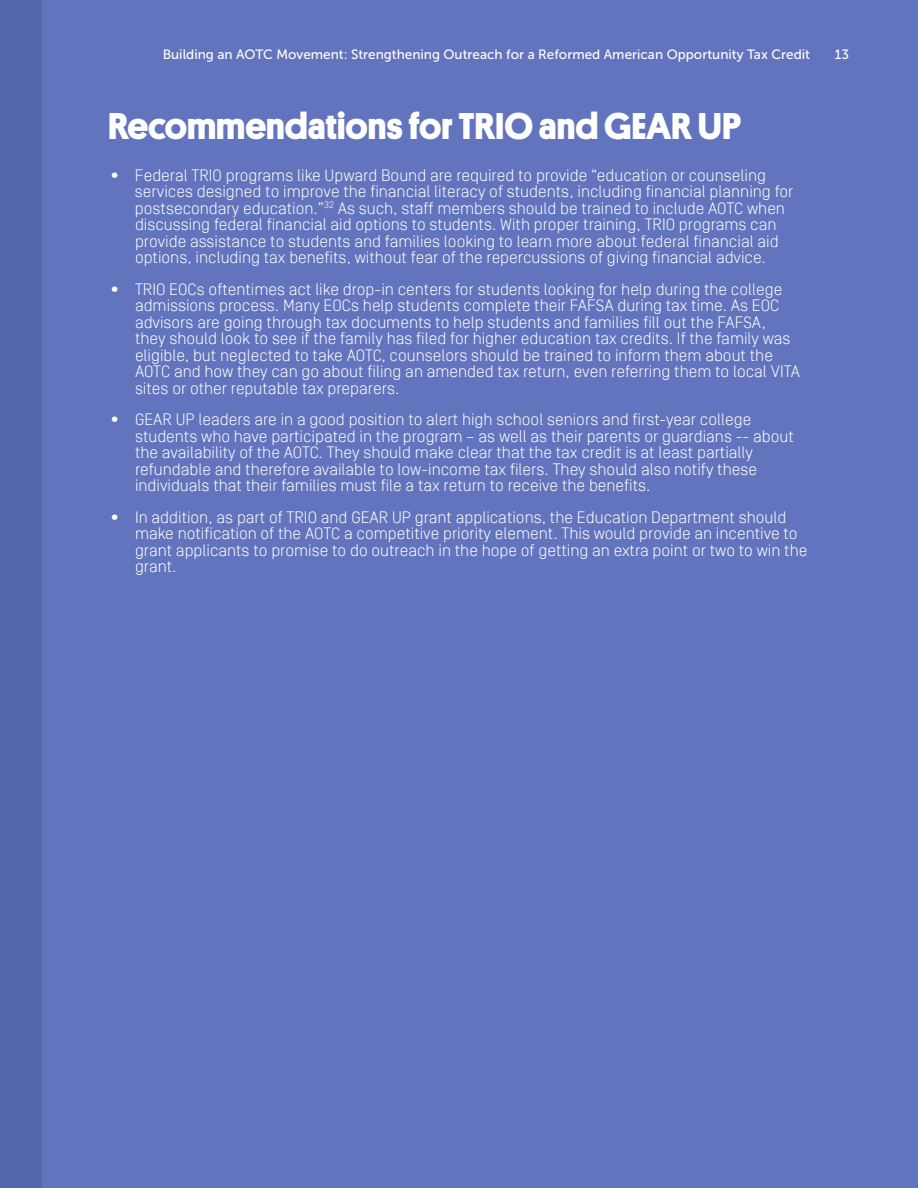
<style>
.page{position:relative;width:918px;height:1188px;background:#fff}
.page>*{position:absolute;margin:0;border:0;box-sizing:border-box;transform-origin:0 0}
.t1{font:700 37.5px "Platform";color:#fff}
.t2{font:300 16.5px/16.5px "Simplon BP";color:#fff}
.t3{font:13.5px "Museo Sans 500";color:#fff}
</style>
<div class="page">
<div style="left:41px;top:0;width:877px;height:1188px;background:#6274bd"></div>
<div style="left:0;top:0;width:41px;height:1188px;background:#5467ae"></div>
<p class="t3" style="left:163px;top:47px;width:649px">Building an AOTC Movement: Strengthening Outreach for a Reformed American Opportunity Tax Credit</p>
<p class="t3" style="left:835px;top:47px;width:16px">13</p>
<h1 class="t1" style="left:108px;top:99px;width:634px">Recommendations for TRIO and GEAR UP</h1>
<p class="t2" style="left:135px;top:167px;width:660px;text-indent:-27px">• Federal TRIO programs like Upward Bound are required to provide “education or counseling services designed to improve the financial literacy of students, including financial planning for postsecondary education.”<sup>32</sup> As such, staff members should be trained to include AOTC when discussing federal financial aid options to students. With proper training, TRIO programs can provide assistance to students and families looking to learn more about federal financial aid options, including tax benefits, without fear of the repercussions of giving financial advice.</p>
<p class="t2" style="left:135px;top:281px;width:666px;text-indent:-27px">• TRIO EOCs oftentimes act like drop-in centers for students looking for help during the college admissions process. Many EOCs help students complete their FAFSA during tax time. As EOC advisors are going through tax documents to help students and families fill out the FAFSA, they should look to see if the family has filed for higher education tax credits. If the family was eligible, but neglected to take AOTC, counselors should be trained to inform them about the AOTC and how they can go about filing an amended tax return, even referring them to local VITA sites or other reputable tax preparers.</p>
<p class="t2" style="left:135px;top:411px;width:660px;text-indent:-27px">• GEAR UP leaders are in a good position to alert high school seniors and first-year college students who have participated in the program – as well as their parents or guardians -- about the availability of the AOTC. They should make clear that the tax credit is at least partially refundable and therefore available to low-income tax filers. They should also notify these individuals that their families must file a tax return to receive the benefits.</p>
<p class="t2" style="left:135px;top:509px;width:674px;text-indent:-27px">• In addition, as part of TRIO and GEAR UP grant applications, the Education Department should make notification of the AOTC a competitive priority element. This would provide an incentive to grant applicants to promise to do outreach in the hope of getting an extra point or two to win the grant.</p>
</div>
